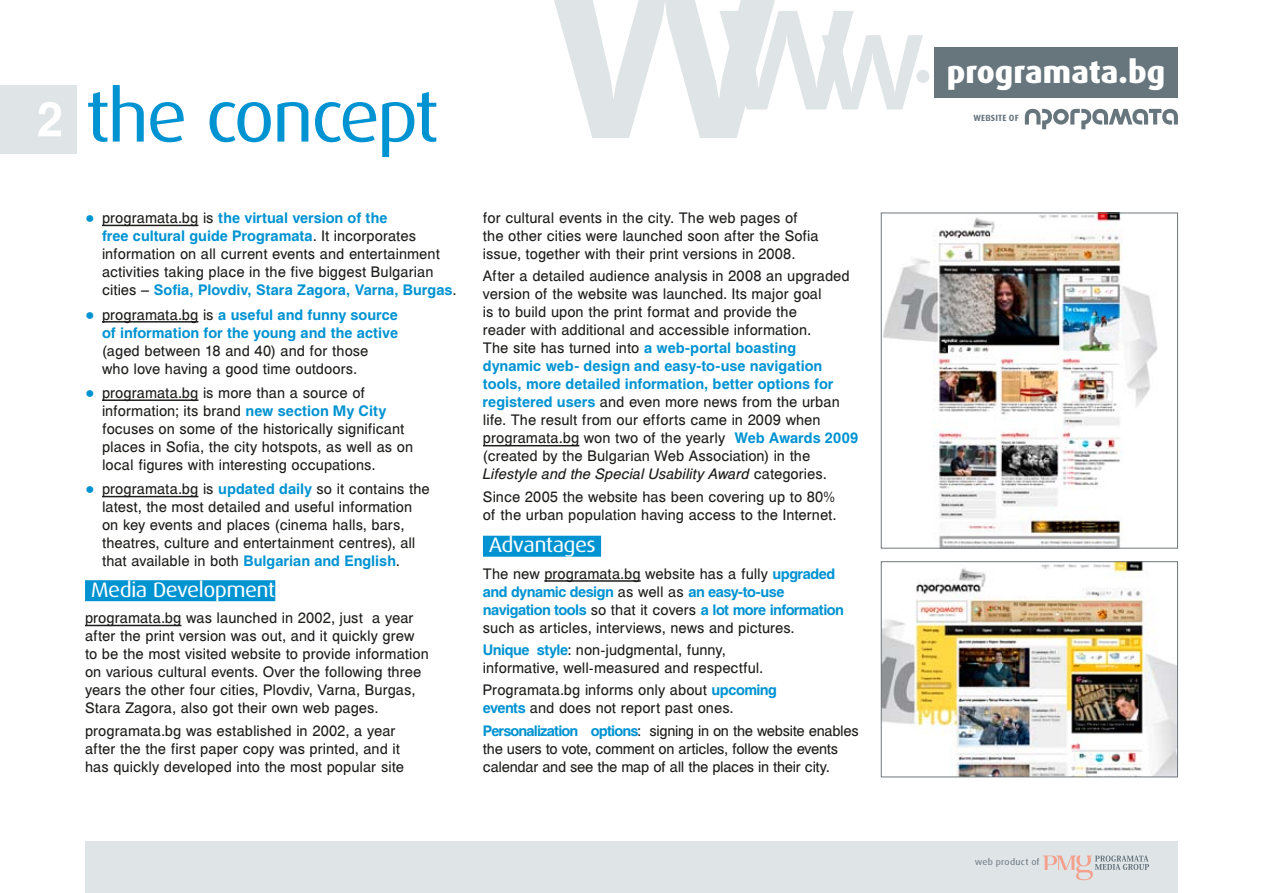
<style>
.page{position:relative;width:1263px;height:893px;background:#fff}
.page>*{position:absolute;margin:0;border:0;box-sizing:border-box;transform-origin:0 0}
.t1{font:500 333px "Hermes Bg";color:#dfe4e7}
.t2{font:72px "Hermes Bg";letter-spacing:-.045em;color:#0093d2;scale:1.1 1}
.t3{font:900 54px "Hermes Bg";color:#dfe4e7}
.t4{font:700 54px "Helen Bg";color:#fff}
.t5{font:800 31.5px "Hermes Bg";color:#fff}
.t6{font:21px "Hermes Bg";letter-spacing:-.03em;color:#fff;scale:1.1 1}
.t7{font:16.5px/18px "Helen Bg";color:#1d1d1b}
.t8{font:16.5px/18px "Helen Bg";letter-spacing:-.02em;color:#1d1d1b}
.t9{font:700 16.5px/18px "Helen Bg";letter-spacing:-.005em;color:#0093d2;text-align:right}
.t10{font:9px "Hermes Bg";letter-spacing:.025em;color:#67757d;scale:1.1 1}
.t11{font:700 9px "Hermes Bg";letter-spacing:.015em;color:#67757d}
.s1{font-weight:900;color:#0093d2}
.s2{font-weight:700;color:#0093d2}
.s3{font-weight:900}
.s4{font-weight:400;color:#1d1d1b}
.s5{font-size:183px}
.s6{font-size:138px}
.s7{font-style:italic}
</style>
<div class="page">
<div style="left:85px;top:842px;width:1093px;height:51px;background:#dfe4e7"></div>
<div style="left:934px;top:47px;width:244px;height:50px;background:#67757d"></div>
<svg style="left:1025px;top:109px;width:153px;height:20px"></svg>
<div style="left:0;top:85px;width:77px;height:68px;background:#dfe4e7"></div>
<svg style="left:1043px;top:855px;width:106px;height:25px"></svg>
<hr style="left:102px;top:225px;width:96px;height:1px;background:#1d1d1b">
<hr style="left:102px;top:321px;width:96px;height:2px;background:#1d1d1b">
<hr style="left:102px;top:399px;width:96px;height:2px;background:#1d1d1b">
<hr style="left:102px;top:496px;width:96px;height:1px;background:#1d1d1b">
<div style="left:85px;top:580px;width:190px;height:21px;background:#0093d2"></div>
<hr style="left:85px;top:625px;width:96px;height:1px;background:#1d1d1b">
<hr style="left:483px;top:445px;width:96px;height:1px;background:#1d1d1b">
<div style="left:483px;top:536px;width:118px;height:21px;background:#0093d2"></div>
<hr style="left:544px;top:580px;width:97px;height:2px;background:#1d1d1b">
<img style="left:880px;top:212px;width:298px;height:337px">
<img style="left:880px;top:561px;width:298px;height:217px">
<h3 class="t4" style="left:37px;top:98px;width:28px">2</h3>
<h2 class="t2" style="left:85px;top:77px;width:324px">the concept</h2>
<p class="t7" style="left:102px;top:210px;width:356px;text-indent:-17px"><span class="s1">•</span> programata.bg is <span class="s2">the virtual version of the<br>free cultural guide Programata</span>. It incorporates information on all current events and entertainment activities taking place in the five biggest Bulgarian cities – <span class="s2">Sofia, Plovdiv, Stara Zagora, Varna, Burgas</span>.</p>
<p class="t9" style="left:85px;top:306px;width:315px"><span class="s3">•</span> <span class="s4">programata.bg is</span> a useful and funny source of information for the young and the active</p>
<p class="t7" style="left:102px;top:342px;width:268px">(aged between 18 and 40) and for those who love having a good time outdoors.</p>
<p class="t7" style="left:102px;top:385px;width:313px;text-indent:-17px"><span class="s1">•</span> programata.bg is more than a source of information; its brand <span class="s2">new section My City </span>focuses on some of the historically significant places in Sofia, the city hotspots, as well as on local figures with interesting occupations.</p>
<p class="t7" style="left:102px;top:481px;width:329px;text-indent:-17px"><span class="s1">•</span> programata.bg is <span class="s2">updated daily</span> so it contains the latest, the most detailed and useful information on key events and places (cinema halls, bars, theatres, culture and entertainment centres), all that available in both <span class="s2">Bulgarian and English</span>.</p>
<p class="t6" style="left:91px;top:578px;width:169px">Media Development</p>
<p class="t7" style="left:85px;top:610px;width:345px">programata.bg was launched in 2002, just a year after the print version was out, and it quickly grew to be the most visited website to provide information on various cultural events. Over the following three years the other four cities, Plovdiv, Varna, Burgas, Stara Zagora, also got their own web pages.</p>
<p class="t7" style="left:85px;top:722px;width:320px">programata.bg was established in 2002, a year after the the first paper copy was printed, and it has quickly developed into the most popular site</p>
<h1 class="t1" style="left:533px;top:-163px;width:395px">w<span class="s5">w</span><span class="s6">w</span></h1>
<h3 class="t3" style="left:914px;top:32px;width:18px">.</h3>
<h3 class="t5" style="left:947px;top:54px;width:220px">programata.bg</h3>
<p class="t11" style="left:973px;top:113px;width:47px">WEBSITE OF</p>
<p class="t7" style="left:483px;top:210px;width:337px">for cultural events in the city. The web pages of the other cities were launched soon after the Sofia issue, together with their print versions in 2008.</p>
<p class="t7" style="left:483px;top:268px;width:377px">After a detailed audience analysis in 2008 an upgraded version of the website was launched. Its major goal<br>is to build upon the print format and provide the<br>reader with additional and accessible information.<br>The site has turned into <span class="s2">a web-portal boasting dynamic web- design and easy-to-use navigation tools, more detailed information, better options for registered users</span> and even more news from the urban life. The result from our efforts came in 2009 when programata.bg won two of the yearly <span class="s2">Web Awards 2009 </span>(created by the Bulgarian Web Association) in the <span class="s7">Lifestyle and the Special Usability Award</span> categories.</p>
<p class="t7" style="left:483px;top:488px;width:355px">Since 2005 the website has been covering up to 80% of the urban population having access to the Internet.</p>
<p class="t6" style="left:489px;top:533px;width:99px">Advantages</p>
<p class="t7" style="left:483px;top:565px;width:362px">The new programata.bg website has a fully <span class="s2">upgraded and dynamic design</span> as well as <span class="s2">an easy-to-use navigation tools</span> so that it covers <span class="s2">a lot more information </span>such as articles, interviews, news and pictures.</p>
<p class="t7" style="left:483px;top:642px;width:282px"><span class="s2">Unique style</span>: non-judgmental, funny, informative, well-measured and respectful.</p>
<p class="t7" style="left:483px;top:682px;width:296px">Programata.bg informs only about <span class="s2">upcoming events</span> and does not report past ones.</p>
<p class="t8" style="left:483px;top:722px;width:377px"><span class="s2">Personalization options</span>: signing in on the website enables the users to vote, comment on articles, follow the events calendar and see the map of all the places in their city.</p>
<p class="t10" style="left:975px;top:857px;width:61px">web product of</p>
</div>
